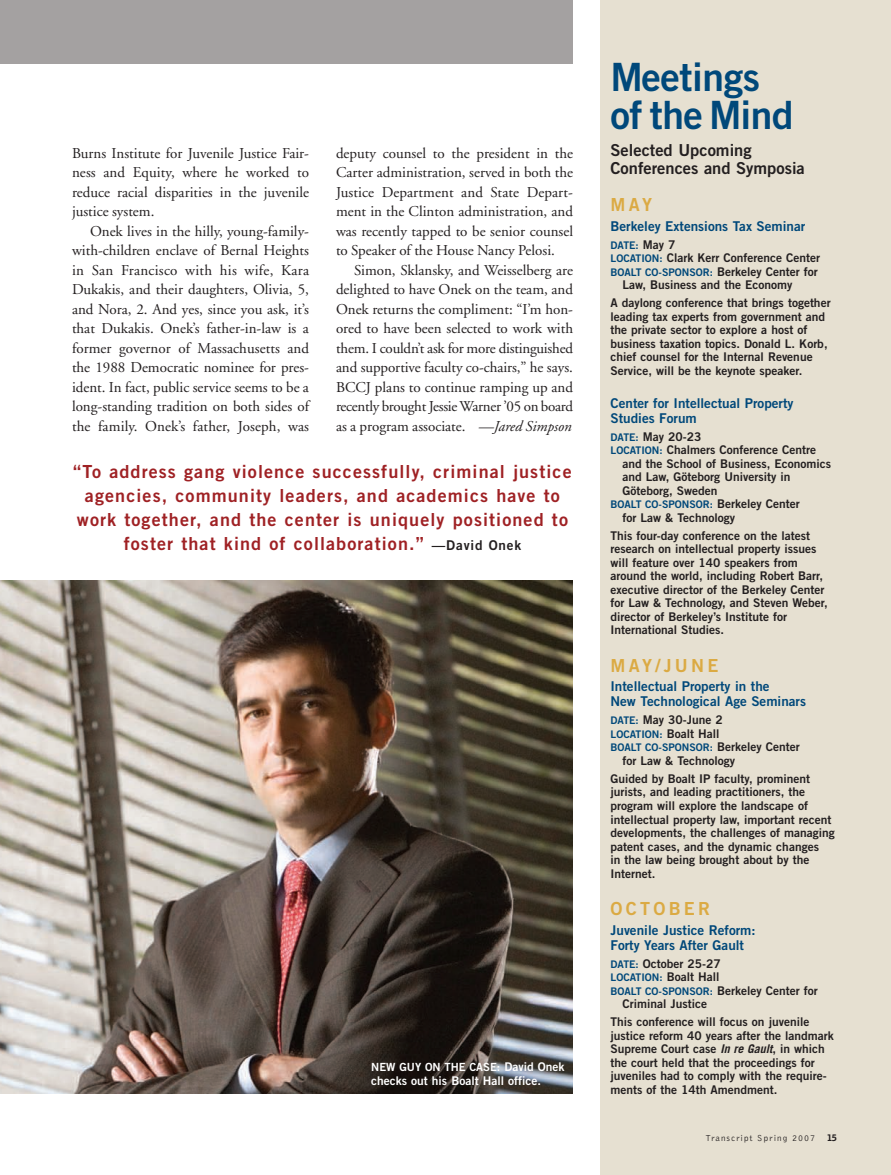
<style>
.page{position:relative;width:891px;height:1175px;background:#fff}
.page>*{position:absolute;margin:0;border:0;box-sizing:border-box;transform-origin:0 0}
.t1{font:39px/37.5px "Trade Gothic Bold Two";letter-spacing:-.01em;color:#00487a}
.t2{font:18px/24px "Trade Gothic Bold Two";letter-spacing:.06em;color:#9f2124;text-align:center}
.t3{font:18px "Trade Gothic Bold Two";letter-spacing:.185em;color:#dbaa43}
.t4{font:16.5px/18px "Trade Gothic Bold Two";color:#231f20}
.t5{font:15px "Adobe Garamond";color:#231f20}
.t6{font:15px "Adobe Garamond";letter-spacing:-.02em;color:#231f20}
.t7{font:13.5px/15px "Trade Gothic Bold Two";color:#00487a}
.t8{font:12px/13.5px "Trade Gothic Bold Two";color:#231f20}
.t9{font:12px "Trade Gothic Bold Two";color:#fff}
.t10{font:11.25px "Trade Gothic Bold Two";color:#fff}
.t11{font:10.5px/13.5px "Trade Gothic Bold Two";color:#00487a}
.t12{font:9px "Bell Gothic BT";letter-spacing:.11em;color:#231f20}
.t13{font:900 9px "Bell Gothic BT";color:#231f20}
.s1{font-style:italic}
.s2{font-size:13.5px;color:#231f20}
.s3{font-size:12px}
.s4{font-size:12px;color:#231f20}
.s5{font-size:10.5px;color:#00487a}
.s6{font-family:"Trade Gothic";font-weight:700;font-style:italic}
</style>
<div class="page">
<div style="left:600px;top:0;width:291px;height:1174px;background:#e6e0d1"></div>
<img style="left:0;top:580px;width:573px;height:514px">
<div style="left:0;top:0;width:573px;height:63px;background:#a4a1a1"></div>
<p class="t5" style="left:72px;top:147px;width:239px">Burns Institute for Juvenile Justice Fair-</p>
<p class="t5" style="left:72px;top:167px;width:239px">ness and Equity, where he worked to</p>
<p class="t5" style="left:72px;top:186px;width:239px">reduce racial disparities in the juvenile</p>
<p class="t5" style="left:72px;top:206px;width:84px">justice system.</p>
<p class="t5" style="left:90px;top:225px;width:221px">Onek lives in the hilly, young-family-</p>
<p class="t5" style="left:72px;top:245px;width:239px">with-children enclave of Bernal Heights</p>
<p class="t5" style="left:72px;top:264px;width:239px">in San Francisco with his wife, Kara</p>
<p class="t5" style="left:72px;top:284px;width:239px">Dukakis, and their daughters, Olivia, 5,</p>
<p class="t5" style="left:72px;top:303px;width:239px">and Nora, 2. And yes, since you ask, it’s</p>
<p class="t5" style="left:72px;top:323px;width:239px">that Dukakis. Onek’s father-in-law is a</p>
<p class="t5" style="left:72px;top:342px;width:239px">former governor of Massachusetts and</p>
<p class="t5" style="left:72px;top:362px;width:239px">the 1988 Democratic nominee for pres-</p>
<p class="t5" style="left:72px;top:381px;width:239px">ident. In fact, public service seems to be a</p>
<p class="t5" style="left:72px;top:401px;width:239px">long-standing tradition on both sides of</p>
<p class="t5" style="left:72px;top:420px;width:239px">the family. Onek’s father, Joseph, was</p>
<p class="t5" style="left:336px;top:147px;width:239px">deputy counsel to the president in the</p>
<p class="t5" style="left:336px;top:167px;width:239px">Carter administration, served in both the</p>
<p class="t5" style="left:336px;top:186px;width:238px">Justice Department and State Depart-</p>
<p class="t5" style="left:336px;top:206px;width:239px">ment in the Clinton administration, and</p>
<p class="t5" style="left:336px;top:225px;width:239px">was recently tapped to be senior counsel</p>
<p class="t5" style="left:336px;top:245px;width:220px">to Speaker of the House Nancy Pelosi.</p>
<p class="t5" style="left:354px;top:264px;width:221px">Simon, Sklansky, and Weisselberg are</p>
<p class="t5" style="left:336px;top:284px;width:239px">delighted to have Onek on the team, and</p>
<p class="t5" style="left:336px;top:303px;width:239px">Onek returns the compliment: “I’m hon-</p>
<p class="t5" style="left:336px;top:323px;width:239px">ored to have been selected to work with</p>
<p class="t5" style="left:336px;top:342px;width:239px">them. I couldn’t ask for more distinguished</p>
<p class="t5" style="left:336px;top:362px;width:239px">and supportive faculty co-chairs,” he says.</p>
<p class="t5" style="left:336px;top:381px;width:239px">BCCJ plans to continue ramping up and</p>
<p class="t6" style="left:336px;top:401px;width:239px">recently brought Jessie Warner ’05 on board</p>
<p class="t5" style="left:336px;top:420px;width:237px">as a program associate. <span class="s1">—Jared Simpson</span></p>
<p class="t2" style="left:73px;top:461px;width:500px">“To address gang violence successfully, criminal justice agencies, community leaders, and academics have to work together, and the center is uniquely positioned to foster that kind of collaboration.” <span class="s2">—David Onek</span></p>
<p class="t10" style="left:371px;top:1063px;width:195px">NEW GUY ON THE CASE: <span class="s3">David Onek</span></p>
<p class="t9" style="left:371px;top:1075px;width:171px">checks out his Boalt Hall office.</p>
<p class="t1" style="left:610px;top:62px;width:185px">Meetings of the Mind</p>
<p class="t4" style="left:610px;top:142px;width:196px">Selected Upcoming<br>Conferences and Symposia</p>
<p class="t3" style="left:610px;top:198px;width:43px">MAY</p>
<p class="t7" style="left:610px;top:220px;width:196px">Berkeley Extensions Tax Seminar</p>
<p class="t11" style="left:610px;top:239px;width:67px">DATE: <span class="s4">May 7</span></p>
<p class="t8" style="left:610px;top:252px;width:211px"><span class="s5">LOCATION:</span> Clark Kerr Conference Center</p>
<p class="t8" style="left:610px;top:266px;width:209px"><span class="s5">BOALT CO-SPONSOR:</span> Berkeley Center for</p>
<p class="t8" style="left:623px;top:279px;width:171px">Law, Business and the Economy</p>
<p class="t8" style="left:610px;top:297px;width:222px">A daylong conference that brings together leading tax experts from government and the private sector to explore a host of business taxation topics. Donald L. Korb, chief counsel for the Internal Revenue Service, will be the keynote speaker.</p>
<p class="t7" style="left:610px;top:397px;width:185px">Center for Intellectual Property<br>Studies Forum</p>
<p class="t8" style="left:610px;top:431px;width:92px"><span class="s5">DATE:</span> May 20-23</p>
<p class="t8" style="left:610px;top:444px;width:207px"><span class="s5">LOCATION:</span> Chalmers Conference Centre</p>
<p class="t8" style="left:623px;top:458px;width:210px">and the School of Business, Economics</p>
<p class="t8" style="left:623px;top:471px;width:169px">and Law, Göteborg University in</p>
<p class="t8" style="left:623px;top:485px;width:97px">Göteborg, Sweden</p>
<p class="t11" style="left:610px;top:499px;width:191px">BOALT CO-SPONSOR: <span class="s4">Berkeley Center</span></p>
<p class="t8" style="left:610px;top:509px;width:201px;line-height:18px;text-indent:12px">for Law &amp; Technology<br>This four-day conference on the latest</p>
<p class="t8" style="left:610px;top:543px;width:219px">research on intellectual property issues will feature over 140 speakers from around the world, including Robert Barr, executive director of the Berkeley Center for Law &amp; Technology, and Steven Weber, director of Berkeley’s Institute for International Studies.</p>
<p class="t3" style="left:610px;top:659px;width:110px">MAY/JUNE</p>
<p class="t7" style="left:610px;top:680px;width:197px">Intellectual Property in the<br>New Technological Age Seminars</p>
<p class="t8" style="left:610px;top:714px;width:114px"><span class="s5">DATE:</span> May 30-June 2</p>
<p class="t11" style="left:610px;top:728px;width:191px">LOCATION: <span class="s4">Boalt Hall<br></span>BOALT CO-SPONSOR: <span class="s4">Berkeley Center</span></p>
<p class="t8" style="left:610px;top:752px;width:201px;line-height:18px;text-indent:12px">for Law &amp; Technology<br>Guided by Boalt IP faculty, prominent</p>
<p class="t8" style="left:610px;top:786px;width:226px">jurists, and leading practitioners, the program will explore the landscape of intellectual property law, important recent developments, the challenges of managing patent cases, and the dynamic changes<br>in the law being brought about by the Internet.</p>
<p class="t3" style="left:610px;top:902px;width:101px">OCTOBER</p>
<p class="t7" style="left:610px;top:923px;width:147px">Juvenile Justice Reform:<br>Forty Years After Gault</p>
<p class="t8" style="left:610px;top:957px;width:112px"><span class="s5">DATE:</span> October 25-27</p>
<p class="t11" style="left:610px;top:971px;width:110px">LOCATION: <span class="s4">Boalt Hall</span></p>
<p class="t8" style="left:623px;top:984px;width:197px;text-indent:-12px"><span class="s5">BOALT CO-SPONSOR:</span> Berkeley Center for<br>Criminal Justice</p>
<p class="t8" style="left:610px;top:1016px;width:225px">This conference will focus on juvenile justice reform 40 years after the landmark Supreme Court case <span class="s6">In re Gault</span>, in which the court held that the proceedings for juveniles had to comply with the require&shy;ments of the 14th Amendment.</p>
<p class="t12" style="left:706px;top:1134px;width:111px">Transcript Spring 2007</p>
<p class="t13" style="left:827px;top:1134px;width:11px">15</p>
</div>
